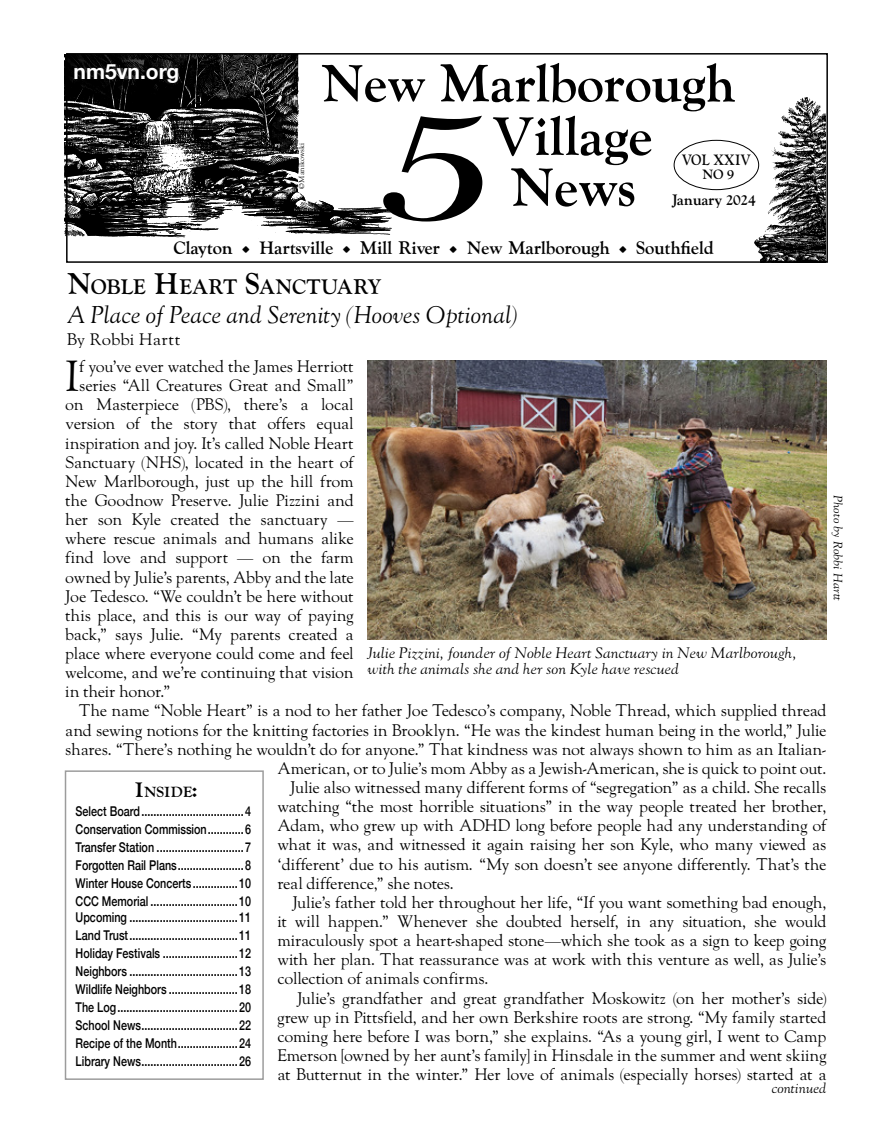
<style>
.page{position:relative;width:891px;height:1134px;background:#fff}
.page>*{position:absolute;margin:0;border:0;box-sizing:border-box;transform-origin:0 0}
.t1{font:700 54px/51px "LTC Goudy Oldstyle Pro";color:#000;text-align:center}
.t2{font:700 52.5px "LTC Goudy Oldstyle Pro";color:#000}
.t3{font:43.05px "LTC Goudy Oldstyle Pro";color:#000}
.t4{font:italic 24px "LTC Goudy Oldstyle Pro";letter-spacing:.005em;color:#000}
.t5{font:700 21px "LTC Goudy Oldstyle Pro";letter-spacing:-.01em;color:#000}
.t6{font:700 21px "Helvetica Neue";color:#fff}
.t7{font:700 18px "LTC Goudy Oldstyle Pro";color:#000}
.t8{font:16.5px "LTC Goudy Oldstyle Pro";letter-spacing:-.015em;color:#000}
.t9{font:italic 15px/16.5px "LTC Goudy Oldstyle Pro";letter-spacing:-.005em;color:#000;scale:1.04 1}
.t10{font:700 15px "LTC Goudy Oldstyle Pro";color:#000}
.t11{font:700 15px "LTC Goudy Oldstyle Pro";color:#000;scale:.89 1}
.t12{font:700 14.7px "LTC Goudy Oldstyle Pro";color:#000;scale:1.05 1}
.t13{font:italic 14.25px "LTC Goudy Oldstyle Pro";color:#000}
.t14{font:500 13.5px/18px "Helvetica Neue";color:#000;text-align:justify;scale:.8 1}
.t15{font:700 13.5px "LTC Goudy Oldstyle Pro";color:#000}
.t16{font:italic 12px "LTC Goudy Oldstyle Pro";letter-spacing:.01em;color:#000;scale:1.04 1}
.t17{font:7.5px "LTC Goudy Oldstyle Pro";color:#000}
.s1{font-size:15px}
.s2{font-size:30px}
.s3{font-size:21px}
</style>
<div class="page">
<div style="left:66px;top:53px;width:762px;height:210px;border:2px solid #000"></div>
<img style="left:367px;top:361px;width:459px;height:279px">
<img style="left:65px;top:54px;width:330px;height:187px">
<img style="left:754px;top:97px;width:72px;height:166px">
<div style="left:674px;top:140px;width:85px;height:50px;border:1px solid #000;border-radius:50%"></div>
<svg style="left:65px;top:54px;width:234px;height:43px;background:#131313"></svg>
<svg style="left:383px;top:116px;width:99px;height:106px"></svg>
<p class="t6" style="left:74px;top:55px;width:107px">nm5vn.org</p>
<p class="t17" style="left:297px;top:189px;width:47px;rotate:-90deg">©Manikowski</p>
<h2 class="t2" style="left:320px;top:52px;width:417px">New Marlborough</h2>
<h1 class="t1" style="left:492px;top:113px;width:162px">Village<br>News</h1>
<p class="t11" style="left:682px;top:151px;width:79px">VOL XXIV</p>
<p class="t15" style="left:702px;top:166px;width:34px">NO 9</p>
<p class="t10" style="left:672px;top:191px;width:85px">January 2024</p>
<p class="t7" style="left:173px;top:237px;width:542px">Clayton <span class="s1">•</span> Hartsville <span class="s1">•</span> Mill River <span class="s1">•</span> New Marlborough <span class="s1">•</span> Southfield</p>
<p class="t5" style="left:67px;top:274px;width:316px"><span class="s2">N</span>OBLE <span class="s2">H</span>EART <span class="s2">S</span>ANCTUARY</p>
<h3 class="t4" style="left:67px;top:301px;width:452px">A Place of Peace and Serenity (Hooves Optional)</h3>
<p class="t8" style="left:67px;top:330px;width:115px">By Robbi Hartt</p>
<h3 class="t3" style="left:65px;top:351px;width:16px">I</h3>
<p class="t8" style="left:79px;top:357px;width:276px">f you’ve ever watched the James Herriott</p>
<p class="t8" style="left:79px;top:376px;width:276px">series “All Creatures Great and Small”</p>
<p class="t8" style="left:65px;top:395px;width:290px">on Masterpiece (PBS), there’s a local</p>
<p class="t8" style="left:65px;top:414px;width:290px">version of the story that offers equal</p>
<p class="t8" style="left:65px;top:433px;width:290px">inspiration and joy. It’s called Noble Heart</p>
<p class="t8" style="left:65px;top:452px;width:290px">Sanctuary (NHS), located in the heart of</p>
<p class="t8" style="left:65px;top:472px;width:290px">New Marlborough, just up the hill from</p>
<p class="t8" style="left:65px;top:491px;width:290px">the Goodnow Preserve. Julie Pizzini and</p>
<p class="t8" style="left:65px;top:510px;width:290px">her son Kyle created the sanctuary —</p>
<p class="t8" style="left:65px;top:529px;width:290px">where rescue animals and humans alike</p>
<p class="t8" style="left:65px;top:548px;width:290px">find love and support — on the farm</p>
<p class="t8" style="left:65px;top:567px;width:290px">owned by Julie’s parents, Abby and the late</p>
<p class="t8" style="left:65px;top:586px;width:290px">Joe Tedesco. “We couldn’t be here without</p>
<p class="t8" style="left:65px;top:605px;width:290px">this place, and this is our way of paying</p>
<p class="t8" style="left:65px;top:625px;width:290px">back,” says Julie. “My parents created a</p>
<p class="t8" style="left:65px;top:644px;width:290px">place where everyone could come and feel</p>
<p class="t8" style="left:65px;top:663px;width:290px">welcome, and we’re continuing that vision</p>
<p class="t8" style="left:65px;top:682px;width:107px">in their honor.”</p>
<p class="t8" style="left:79px;top:701px;width:749px">The name “Noble Heart” is a nod to her father Joe Tedesco’s company, Noble Thread, which supplied thread</p>
<p class="t8" style="left:65px;top:720px;width:763px">and sewing notions for the knitting factories in Brooklyn. “He was the kindest human being in the world,” Julie</p>
<p class="t8" style="left:65px;top:739px;width:763px">shares. “There’s nothing he wouldn’t do for anyone.” That kindness was not always shown to him as an Italian-</p>
<p class="t8" style="left:277px;top:759px;width:551px">American, or to Julie’s mom Abby as a Jewish-American, she is quick to point out.</p>
<p class="t8" style="left:290px;top:778px;width:538px">Julie also witnessed many different forms of “segregation” as a child. She recalls</p>
<p class="t8" style="left:277px;top:797px;width:551px">watching “the most horrible situations” in the way people treated her brother,</p>
<p class="t8" style="left:277px;top:816px;width:551px">Adam, who grew up with ADHD long before people had any understanding of</p>
<p class="t8" style="left:277px;top:835px;width:551px">what it was, and witnessed it again raising her son Kyle, who many viewed as</p>
<p class="t8" style="left:277px;top:854px;width:551px">‘different’ due to his autism. “My son doesn’t see anyone differently. That’s the</p>
<p class="t8" style="left:277px;top:873px;width:178px">real difference,” she notes.</p>
<p class="t8" style="left:292px;top:893px;width:536px">Julie’s father told her throughout her life, “If you want something bad enough,</p>
<p class="t8" style="left:277px;top:912px;width:551px">it will happen.” Whenever she doubted herself, in any situation, she would</p>
<p class="t8" style="left:277px;top:931px;width:551px">miraculously spot a heart-shaped stone—which she took as a sign to keep going</p>
<p class="t8" style="left:277px;top:950px;width:551px">with her plan. That reassurance was at work with this venture as well, as Julie’s</p>
<p class="t8" style="left:277px;top:969px;width:213px">collection of animals confirms.</p>
<p class="t8" style="left:297px;top:988px;width:531px">Julie’s grandfather and great grandfather Moskowitz (on her mother’s side)</p>
<p class="t8" style="left:277px;top:1007px;width:551px">grew up in Pittsfield, and her own Berkshire roots are strong. “My family started</p>
<p class="t8" style="left:277px;top:1027px;width:551px">coming here before I was born,” she explains. “As a young girl, I went to Camp</p>
<p class="t8" style="left:277px;top:1046px;width:551px">Emerson [owned by her aunt’s family] in Hinsdale in the summer and went skiing</p>
<p class="t8" style="left:277px;top:1065px;width:551px">at Butternut in the winter.” Her love of animals (especially horses) started at a</p>
<p class="t13" style="left:772px;top:1080px;width:56px">continued</p>
<p class="t16" style="left:845px;top:495px;width:103px;rotate:90deg">Photo by Robbi Hartt</p>
<p class="t9" style="left:367px;top:645px;width:415px">Julie Pizzini, founder of Noble Heart Sanctuary in New Marlborough, with the animals she and her son Kyle have rescued</p>
<p class="t12" style="left:135px;top:783px;width:61px"><span class="s3">I</span>NSIDE<span class="s3">:</span></p>
<p class="t14" style="left:76px;top:801px;width:221px">Select Board..................................4<br>Conservation Commission............6<br>Transfer Station .............................7<br>Forgotten Rail Plans......................8<br>Winter House Concerts...............10<br>CCC Memorial .............................10</p>
<p class="t14" style="left:76px;top:907px;width:221px">Upcoming ....................................11<br>Land Trust....................................11<br>Holiday Festivals .........................12<br>Neighbors ....................................13<br>Wildlife Neighbors .......................18<br>The Log........................................20<br>School News................................22<br>Recipe of the Month....................24<br>Library News................................26</p>
</div>
